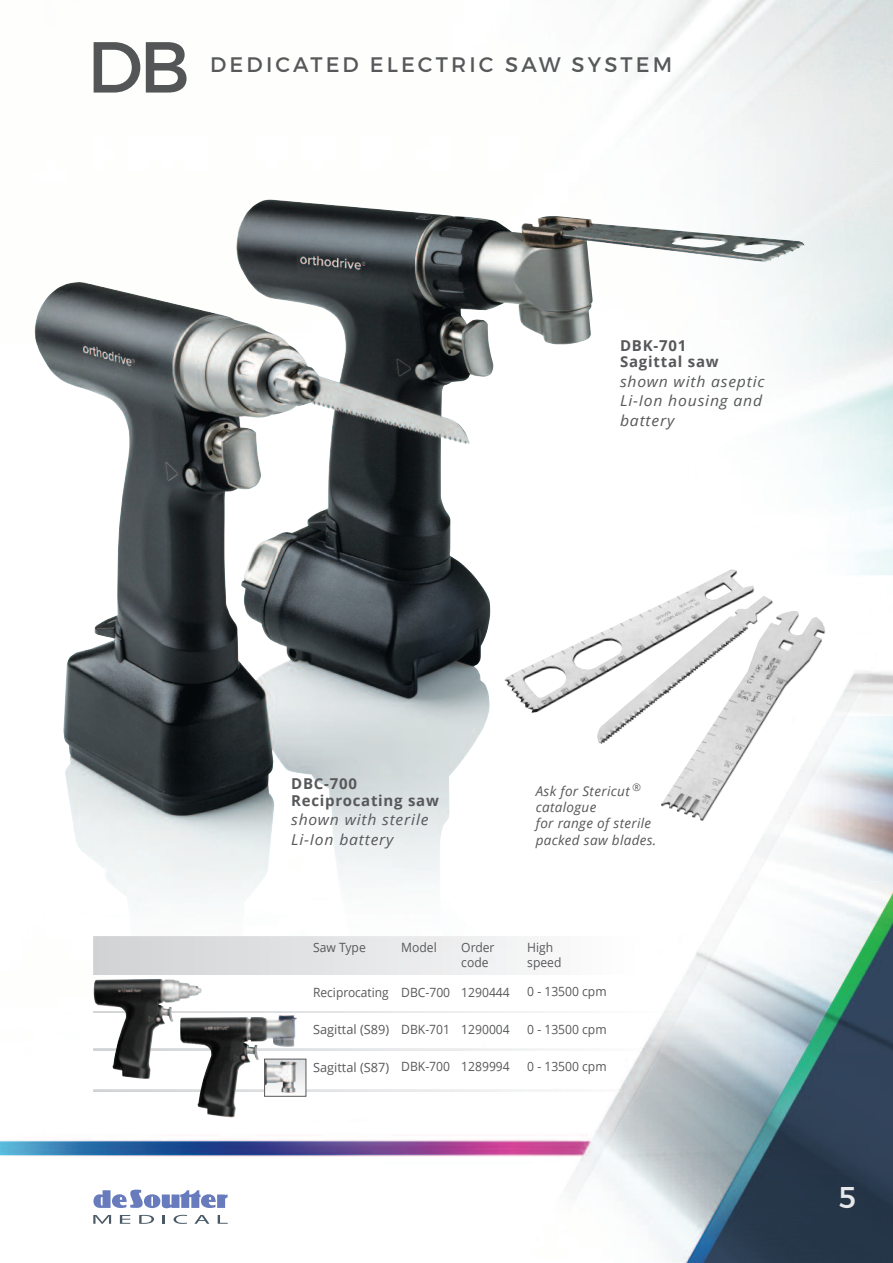
<style>
.page{position:relative;width:893px;height:1263px;background:#fff}
.page>*{position:absolute;margin:0;border:0;box-sizing:border-box;transform-origin:0 0}
.t1{font:72px "Montserrat";color:#545557}
.t2{font:30px "Montserrat";color:#e7e8e9}
.t3{font:21px "Montserrat";letter-spacing:.15em;color:#57585a}
.t4{font:italic 15px/19.5px "Open Sans";letter-spacing:.05em;color:#57585a;scale:1.05 1}
.t5{font:700 15px/16.5px "Open Sans";letter-spacing:.05em;color:#57585a}
.t6{font:italic 13.5px/16.4px "Open Sans";letter-spacing:.025em;color:#57585a}
.t7{font:12.75px/15px "Open Sans";color:#57585a;scale:.95 1}
.t8{font:12.75px "Open Sans";color:#57585a}
.t9{font:12.75px "Open Sans";color:#57585a;scale:.94 1}
</style>
<div class="page">
<img style="left:0;top:0;width:893px;height:1263px">
<img style="left:34px;top:200px;width:771px;height:513px">
<img style="left:94px;top:936px;width:546px;height:38px">
<img style="left:297px;top:1049px;width:380px;height:1px">
<img style="left:94px;top:1090px;width:583px;height:1px">
<img style="left:201px;top:1011px;width:476px;height:1px">
<svg style="left:93px;top:1189px;width:135px;height:19px"></svg>
<svg style="left:139px;top:1215px;width:15px;height:9px"></svg>
<svg style="left:163px;top:1215px;width:2px;height:9px"></svg>
<svg style="left:174px;top:1215px;width:13px;height:9px"></svg>
<svg style="left:194px;top:1215px;width:15px;height:9px"></svg>
<svg style="left:218px;top:1215px;width:10px;height:9px"></svg>
<svg style="left:93px;top:1215px;width:18px;height:9px"></svg>
<svg style="left:120px;top:1215px;width:10px;height:9px"></svg>
<img style="left:94px;top:979px;width:107px;height:100px">
<img style="left:180px;top:1015px;width:117px;height:102px">
<svg style="left:266px;top:1061px;width:38px;height:33px"></svg>
<img style="left:266px;top:1061px;width:31px;height:32px">
<div style="left:264px;top:1059px;width:42px;height:37px;border:1px solid #57585a"></div>
<img style="left:504px;top:569px;width:322px;height:253px">
<h1 class="t1" style="left:87px;top:39px;width:105px">DB</h1>
<h3 class="t3" style="left:210px;top:56px;width:463px">DEDICATED ELECTRIC SAW SYSTEM</h3>
<p class="t5" style="left:620px;top:337px;width:100px">DBK-701<br>Sagittal saw</p>
<p class="t4" style="left:620px;top:371px;width:139px">shown with aseptic<br>Li-Ion housing and battery</p>
<p class="t5" style="left:291px;top:775px;width:149px">DBC-700<br>Reciprocating saw</p>
<p class="t4" style="left:291px;top:810px;width:132px">shown with sterile<br>Li-Ion battery</p>
<p class="t6" style="left:536px;top:782px;width:122px">Ask for Stericut <sup>® </sup>catalogue<br>for range of sterile packed saw blades.</p>
<p class="t7" style="left:313px;top:940px;width:57px">Saw Type</p>
<p class="t9" style="left:313px;top:983px;width:82px">Reciprocating</p>
<p class="t8" style="left:313px;top:1020px;width:78px">Sagittal (S89)</p>
<p class="t8" style="left:313px;top:1058px;width:78px">Sagittal (S87)</p>
<p class="t7" style="left:401px;top:940px;width:39px">Model</p>
<p class="t7" style="left:401px;top:984px;width:53px">DBC-700</p>
<p class="t7" style="left:401px;top:1021px;width:53px">DBK-701</p>
<p class="t7" style="left:401px;top:1059px;width:53px">DBK-700</p>
<p class="t7" style="left:461px;top:940px;width:37px">Order code</p>
<p class="t7" style="left:461px;top:984px;width:53px">1290444</p>
<p class="t7" style="left:461px;top:1021px;width:53px">1290004</p>
<p class="t7" style="left:461px;top:1059px;width:53px">1289994</p>
<p class="t7" style="left:527px;top:940px;width:38px">High speed</p>
<p class="t7" style="left:527px;top:984px;width:85px">0 - 13500 cpm</p>
<p class="t7" style="left:527px;top:1021px;width:85px">0 - 13500 cpm</p>
<p class="t7" style="left:527px;top:1058px;width:85px">0 - 13500 cpm</p>
<h2 class="t2" style="left:839px;top:1186px;width:19px">5</h2>
</div>
